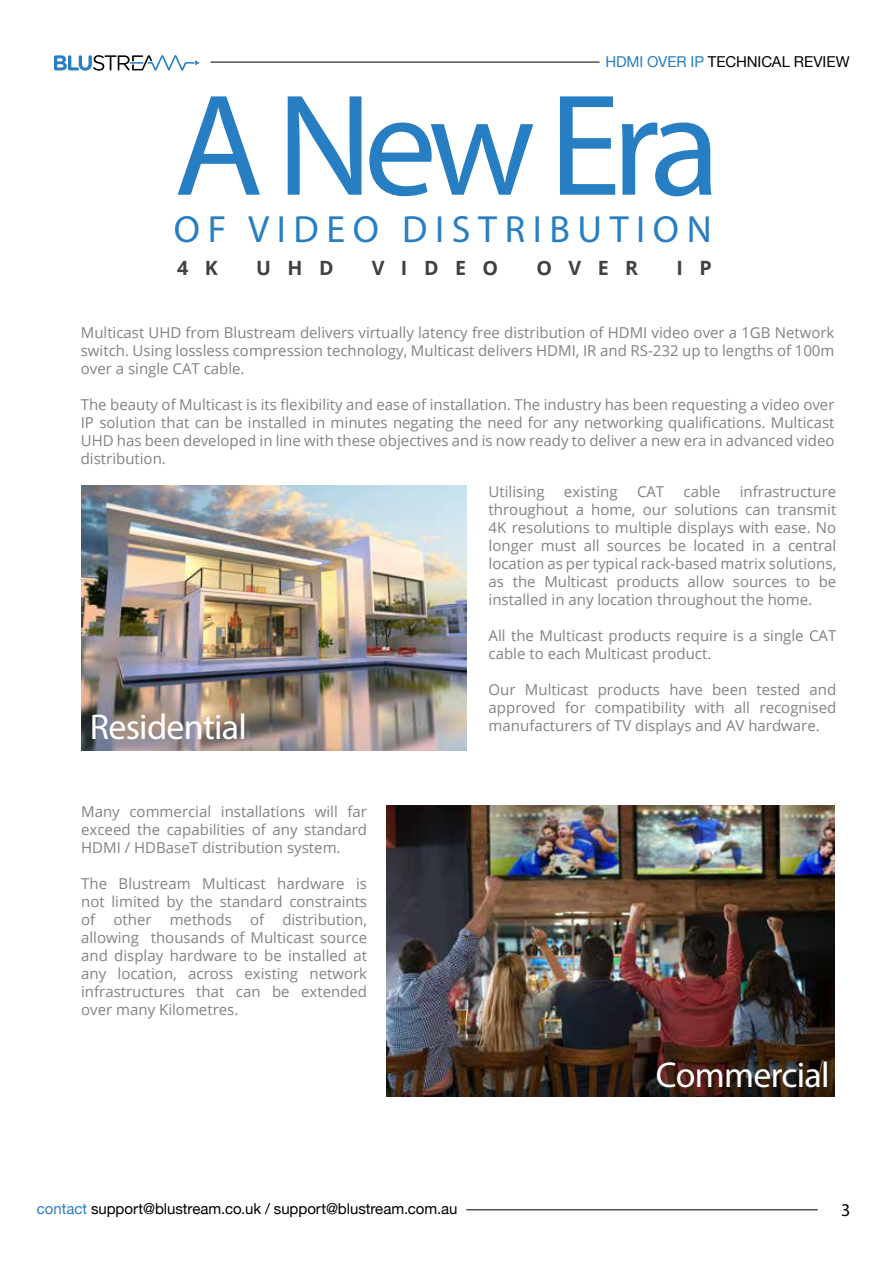
<style>
.page{position:relative;width:893px;height:1263px;background:#fff}
.page>*{position:absolute;margin:0;border:0;box-sizing:border-box;transform-origin:0 0}
.t1{font:145.8px "Myriad Pro";letter-spacing:-.06em;color:#277ec2}
.t2{font:37.95px "Myriad Pro";letter-spacing:.2em;color:#277ec2}
.t3{font:36px "Myriad Pro";letter-spacing:-.02em;color:#fff}
.t4{font:700 19.65px "Open Sans";letter-spacing:.84em;color:#414042}
.t5{font:18px "Myriad Pro";color:#000}
.t6{font:15px/18px "Open Sans";color:#808285;text-align:justify}
.t7{font:15px "Helvetica Neue";letter-spacing:-.005em;color:#000101}
.s1{color:#277ec2}
.s2{color:#2f7ec2}
</style>
<div class="page">
<hr style="left:466px;top:1209px;width:352px;height:1px;background:#000">
<hr style="left:210px;top:62px;width:390px;height:1px;background:#000">
<svg style="left:54px;top:55px;width:145px;height:16px"></svg>
<img style="left:81px;top:486px;width:385px;height:264px">
<img style="left:387px;top:805px;width:447px;height:292px">
<p class="t7" style="left:605px;top:50px;width:246px"><span class="s1">HDMI OVER IP</span> TECHNICAL REVIEW</p>
<h1 class="t1" style="left:174px;top:56px;width:548px">A New Era</h1>
<h2 class="t2" style="left:174px;top:206px;width:539px">OF VIDEO DISTRIBUTION</h2>
<h3 class="t4" style="left:177px;top:254px;width:42px">4 K</h3>
<h3 class="t4" style="left:256px;top:254px;width:79px">UHD</h3>
<h3 class="t4" style="left:372px;top:254px;width:128px">VIDEO</h3>
<h3 class="t4" style="left:536px;top:254px;width:103px">OVER</h3>
<h3 class="t4" style="left:676px;top:254px;width:37px">I P</h3>
<p class="t6" style="left:81px;top:323px;width:755px">Multicast UHD from Blustream delivers virtually latency free distribution of HDMI video over a 1GB Network switch. Using lossless compression technology, Multicast delivers HDMI, IR and RS-232 up to lengths of 100m over a single CAT cable.</p>
<p class="t6" style="left:81px;top:395px;width:755px">The beauty of Multicast is its flexibility and ease of installation. The industry has been requesting a video over IP solution that can be installed in minutes negating the need for any networking qualifications. Multicast UHD has been developed in line with these objectives and is now ready to deliver a new era in advanced video distribution.</p>
<h3 class="t3" style="left:90px;top:705px;width:159px">Residential</h3>
<p class="t6" style="left:81px;top:802px;width:287px">Many commercial installations will far exceed the capabilities of any standard HDMI / HDBaseT distribution system.</p>
<p class="t6" style="left:81px;top:874px;width:287px">The Blustream Multicast hardware is not limited by the standard constraints of other methods of distribution, allowing thousands of Multicast source and display hardware to be installed at any location, across existing network infrastructures that can be extended over many Kilometres.</p>
<p class="t6" style="left:489px;top:482px;width:349px;text-indent:251px">infrastructure throughout a home, our solutions can transmit 4K resolutions to multiple displays with ease. No longer must all sources be located in a central location as per typical rack-based matrix solutions, as the Multicast products allow sources to be installed in any location throughout the home.</p>
<p class="t6" style="left:489px;top:626px;width:349px">All the Multicast products require is a single CAT cable to each Multicast product.</p>
<p class="t6" style="left:489px;top:680px;width:349px">Our Multicast products have been tested and approved for compatibility with all recognised manufacturers of TV displays and AV hardware.</p>
<p class="t6" style="left:489px;top:482px;width:57px">Utilising</p>
<p class="t6" style="left:564px;top:482px;width:55px">existing</p>
<p class="t6" style="left:637px;top:482px;width:29px">CAT</p>
<p class="t6" style="left:684px;top:482px;width:38px">cable</p>
<h3 class="t3" style="left:656px;top:1052px;width:175px">Commercial</h3>
<p class="t7" style="left:37px;top:1198px;width:422px"><span class="s2">contact</span> support@blustream.co.uk / support@blustream.com.au</p>
<p class="t5" style="left:841px;top:1199px;width:11px">3</p>
</div>
